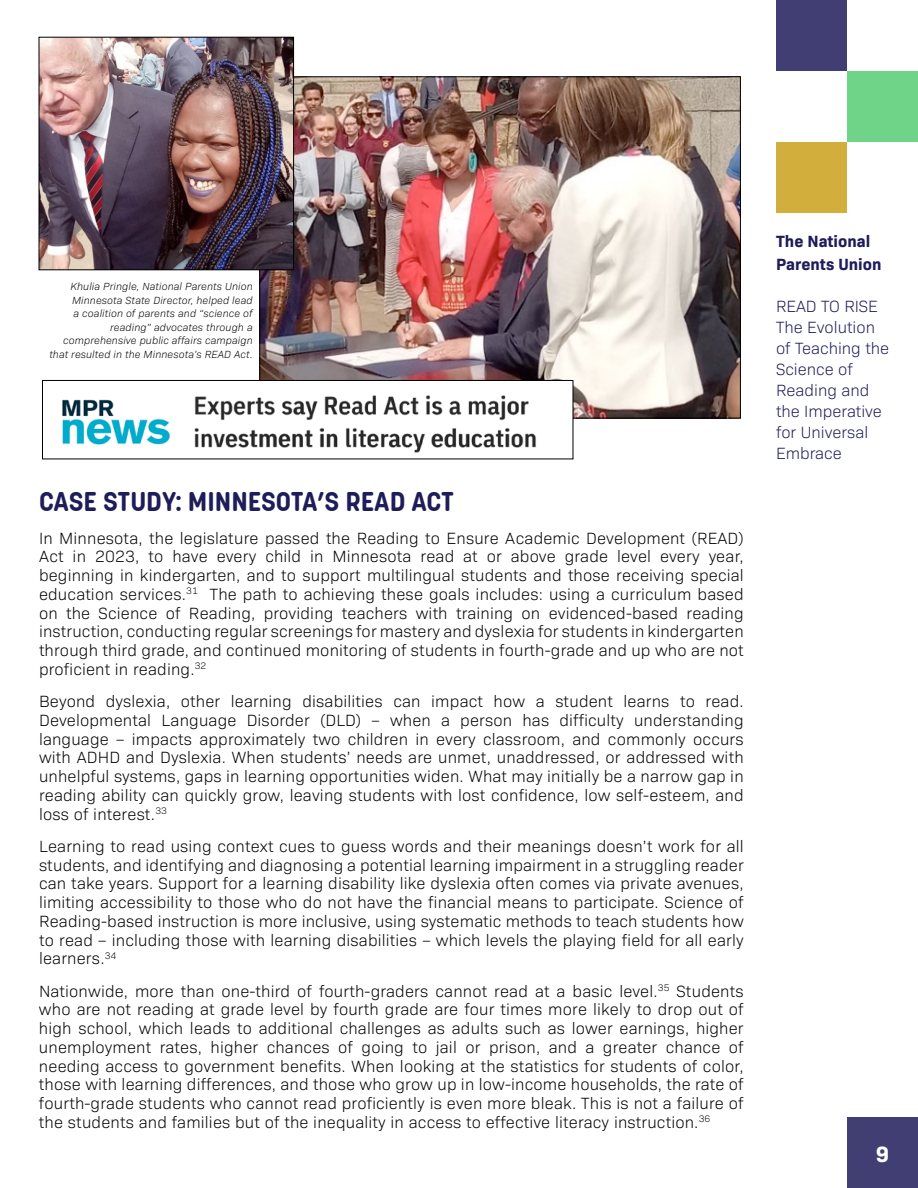
<style>
.page{position:relative;width:918px;height:1188px;background:#fff}
.page>*{position:absolute;margin:0;border:0;box-sizing:border-box;transform-origin:0 0}
.t1{font:700 27px "Korolev Rounded";letter-spacing:-.005em;color:#1e1c59}
.t2{font:700 22.5px "Bio Sans";color:#fff}
.t3{font:300 16.5px/18.8px "Bio Sans";letter-spacing:.01em;color:#000;text-align:justify}
.t4{font:300 16.5px/21px "Bio Sans";color:#1e1c59}
.t5{font:700 16.5px/22.5px "Bio Sans";color:#1e1c59}
.t6{font:italic 300 10.5px/13.5px "Bio Sans";letter-spacing:.01em;color:#000;text-align:right}
</style>
<div class="page">
<div style="left:776px;top:0;width:71px;height:71px;background:#403e72"></div>
<div style="left:847px;top:71px;width:71px;height:71px;background:#6fd388"></div>
<div style="left:776px;top:142px;width:71px;height:71px;background:#d2af3c"></div>
<div style="left:847px;top:1117px;width:71px;height:71px;background:#403e72"></div>
<img style="left:262px;top:79px;width:477px;height:337px">
<img style="left:41px;top:39px;width:251px;height:229px">
<div style="left:39px;top:37px;width:255px;height:233px;border:1px solid #000"></div>
<div style="left:42px;top:380px;width:531px;height:79px;background:#fff;border:1px solid #000"></div>
<img style="left:62px;top:399px;width:109px;height:46px">
<img style="left:194px;top:395px;width:342px;height:57px">
<p class="t6" style="left:49px;top:279px;width:205px">Khulia Pringle, National Parents Union Minnesota State Director, helped lead<br>a coalition of parents and “science of reading” advocates through a comprehensive public affairs campaign that resulted in the Minnesota’s READ Act.</p>
<h1 class="t1" style="left:39px;top:485px;width:416px">CASE STUDY: MINNESOTA’S READ ACT</h1>
<p class="t3" style="left:39px;top:527px;width:706px">In Minnesota, the legislature passed the Reading to Ensure Academic Development (READ)<br>Act in 2023, to have every child in Minnesota read at or above grade level every year, beginning in kindergarten, and to support multilingual students and those receiving special education services.<sup>31</sup> The path to achieving these goals includes: using a curriculum based on the Science of Reading, providing teachers with training on evidenced-based reading instruction, conducting regular screenings for mastery and dyslexia for students in kindergarten through third grade, and continued monitoring of students in fourth-grade and up who are not proficient in reading.<sup>32</sup></p>
<p class="t3" style="left:39px;top:691px;width:706px">Beyond dyslexia, other learning disabilities can impact how a student learns to read.<br>Developmental Language Disorder (DLD) – when a person has difficulty understanding language – impacts approximately two children in every classroom, and commonly occurs with ADHD and Dyslexia. When students’ needs are unmet, unaddressed, or addressed with unhelpful systems, gaps in learning opportunities widen. What may initially be a narrow gap in reading ability can quickly grow, leaving students with lost confidence, low self-esteem, and loss of interest.<sup>33</sup></p>
<p class="t3" style="left:39px;top:836px;width:706px">Learning to read using context cues to guess words and their meanings doesn’t work for all students, and identifying and diagnosing a potential learning impairment in a struggling reader can take years. Support for a learning disability like dyslexia often comes via private avenues, limiting accessibility to those who do not have the financial means to participate. Science of Reading-based instruction is more inclusive, using systematic methods to teach students how to read – including those with learning disabilities – which levels the playing field for all early learners.<sup>34</sup></p>
<p class="t3" style="left:39px;top:980px;width:706px">Nationwide, more than one-third of fourth-graders cannot read at a basic level.<sup>35</sup> Students who are not reading at grade level by fourth grade are four times more likely to drop out of high school, which leads to additional challenges as adults such as lower earnings, higher unemployment rates, higher chances of going to jail or prison, and a greater chance of needing access to government benefits. When looking at the statistics for students of color, those with learning differences, and those who grow up in low-income households, the rate of fourth-grade students who cannot read proficiently is even more bleak. This is not a failure of the students and families but of the inequality in access to effective literacy instruction.<sup>36</sup></p>
<p class="t5" style="left:776px;top:229px;width:107px">The National<br>Parents Union</p>
<p class="t4" style="left:776px;top:295px;width:115px">READ TO RISE<br>The Evolution of Teaching the<br>Science of<br>Reading and the Imperative for Universal<br>Embrace</p>
<h2 class="t2" style="left:876px;top:1137px;width:15px">9</h2>
</div>
